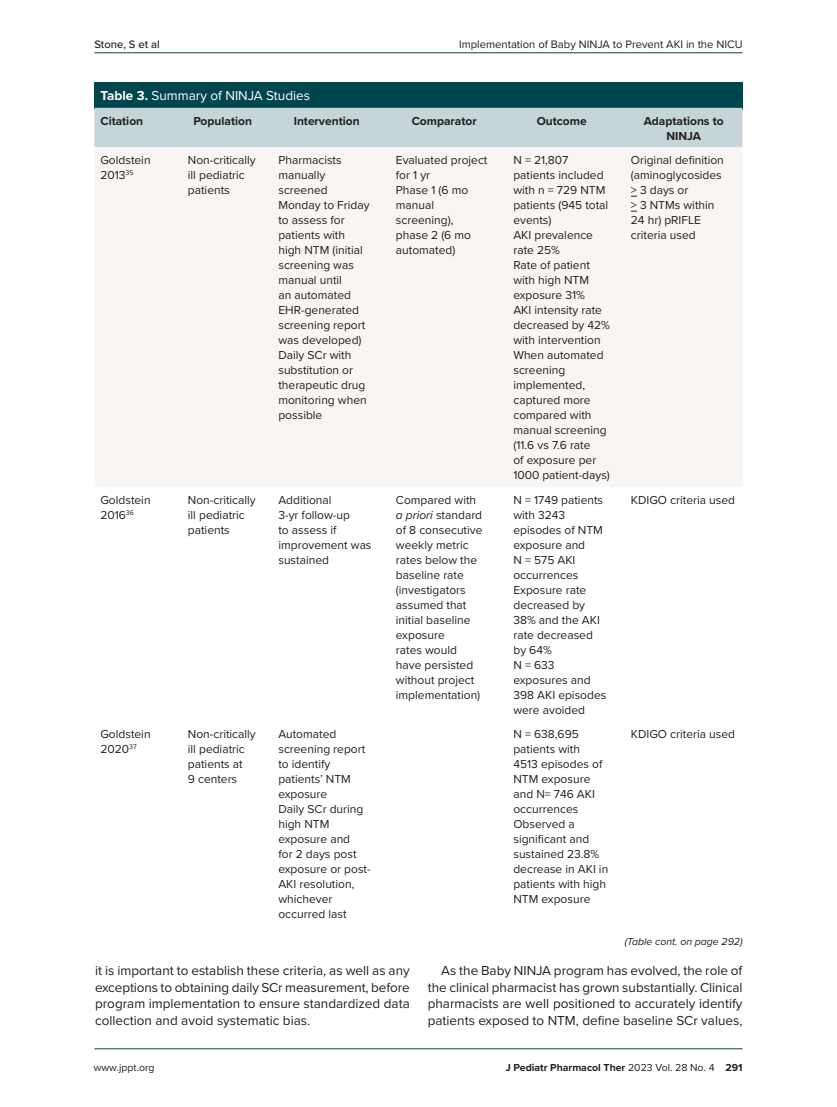
<style>
.page{position:relative;width:837px;height:1107px;background:#fff}
.page>*{position:absolute;margin:0;border:0;box-sizing:border-box;transform-origin:0 0}
.t1{font:13.5px/16.5px "Proxima Nova";color:#231f20;text-align:justify}
.t2{font:13.5px "Proxima Nova";color:#fff}
.t3{font:12px/15px "Proxima Nova";color:#231f20}
.t4{font:700 12px/15px "Proxima Nova";color:#231f20;text-align:center}
.t5{font:11.25px "Proxima Nova";color:#231f20}
.t6{font:500 11.25px "Proxima Nova";color:#231f20}
.t7{font:700 10.5px "Proxima Nova";color:#231f20}
.t8{font:italic 10.5px "Proxima Nova";color:#231f20}
.t9{font:10.5px "Proxima Nova";color:#231f20}
.s1{font-weight:700}
.s2{font-style:italic}
.s3{font-weight:400}
</style>
<div class="page">
<hr style="left:94px;top:52px;width:648px;height:1px;background:#00464f">
<hr style="left:94px;top:1048px;width:648px;height:1px;background:#00464f">
<div style="left:94px;top:82px;width:648px;height:28px;background:#00464f"></div>
<div style="left:94px;top:108px;width:648px;height:39px;background:#c5d5d8"></div>
<div style="left:95px;top:147px;width:647px;height:340px;background:#f8f5f2"></div>
<p class="t6" style="left:95px;top:35px;width:67px">Stone, S et al</p>
<p class="t5" style="left:459px;top:35px;width:285px">Implementation of Baby NINJA to Prevent AKI in the NICU</p>
<p class="t2" style="left:100px;top:86px;width:211px"><span class="s1">Table 3.</span> Summary of NINJA Studies</p>
<p class="t4" style="left:100px;top:113px;width:44px">Citation</p>
<p class="t4" style="left:193px;top:113px;width:60px">Population</p>
<p class="t4" style="left:294px;top:113px;width:67px">Intervention</p>
<p class="t4" style="left:412px;top:113px;width:66px">Comparator</p>
<p class="t4" style="left:537px;top:113px;width:51px">Outcome</p>
<p class="t4" style="left:644px;top:113px;width:82px">Adaptations to<br>NINJA</p>
<p class="t3" style="left:100px;top:152px;width:52px">Goldstein<br>2013<sup>35</sup></p>
<p class="t3" style="left:188px;top:152px;width:69px">Non-critically ill pediatric patients</p>
<p class="t3" style="left:278px;top:152px;width:93px">Pharmacists manually screened<br>Monday to Friday to assess for patients with high NTM (initial screening was manual until<br>an automated<br>EHR-generated screening report was developed)<br>Daily SCr with substitution or therapeutic drug monitoring when possible</p>
<p class="t3" style="left:396px;top:152px;width:93px">Evaluated project for 1 yr<br>Phase 1 (6 mo manual screening), phase 2 (6 mo automated)</p>
<p class="t3" style="left:513px;top:152px;width:98px">N = 21,807 patients included with n = 729 NTM patients (945 total events)<br>AKI prevalence rate 25%<br>Rate of patient with high NTM exposure 31%<br>AKI intensity rate decreased by 42% with intervention<br>When automated screening implemented, captured more compared with manual screening (11.6 vs 7.6 rate<br>of exposure per<br>1000 patient-days)</p>
<p class="t3" style="left:631px;top:152px;width:94px">Original definition (aminoglycosides &gt; 3 days or<br>&gt; 3 NTMs within<br>24 hr) pRIFLE criteria used</p>
<p class="t3" style="left:100px;top:492px;width:52px">Goldstein<br>2016<sup>36</sup></p>
<p class="t3" style="left:188px;top:492px;width:69px">Non-critically ill pediatric patients</p>
<p class="t3" style="left:278px;top:492px;width:95px">Additional<br>3-yr follow-up<br>to assess if improvement was sustained</p>
<p class="t3" style="left:396px;top:492px;width:88px">Compared with <span class="s2">a priori</span> standard of 8 consecutive weekly metric rates below the baseline rate (investigators assumed that initial baseline exposure<br>rates would have persisted without project implementation)</p>
<p class="t3" style="left:513px;top:492px;width:94px">N = 1749 patients with 3243 episodes of NTM exposure and<br>N = 575 AKI occurrences<br>Exposure rate decreased by<br>38% and the AKI rate decreased by 64%<br>N = 633 exposures and<br>398 AKI episodes were avoided</p>
<p class="t3" style="left:631px;top:492px;width:106px">KDIGO criteria used</p>
<p class="t3" style="left:100px;top:726px;width:52px">Goldstein<br>2020<sup>37</sup></p>
<p class="t3" style="left:188px;top:726px;width:69px">Non-critically ill pediatric patients at<br>9 centers</p>
<p class="t3" style="left:278px;top:726px;width:94px">Automated screening report to identify patients’ NTM exposure<br>Daily SCr during high NTM exposure and<br>for 2 days post exposure or post-<br>AKI resolution, whichever occurred last</p>
<p class="t3" style="left:513px;top:726px;width:96px">N = 638,695 patients with<br>4513 episodes of<br>NTM exposure and N= 746 AKI occurrences<br>Observed a significant and sustained 23.8% decrease in AKI in patients with high<br>NTM exposure</p>
<p class="t3" style="left:631px;top:726px;width:106px">KDIGO criteria used</p>
<p class="t8" style="left:625px;top:933px;width:119px">(Table cont. on page 292)</p>
<p class="t1" style="left:95px;top:962px;width:316px">it is important to establish these criteria, as well as any exceptions to obtaining daily SCr measurement, before program implementation to ensure standardized data collection and avoid systematic bias.</p>
<p class="t1" style="left:428px;top:962px;width:316px;text-indent:14px">As the Baby NINJA program has evolved, the role of the clinical pharmacist has grown substantially. Clinical pharmacists are well positioned to accurately identify patients exposed to NTM, define baseline SCr values,</p>
<p class="t9" style="left:94px;top:1060px;width:62px">www.jppt.org</p>
<p class="t7" style="left:506px;top:1060px;width:238px">J Pediatr Pharmacol Ther <span class="s3">2023 Vol. 28 No. 4</span> 291</p>
</div>
